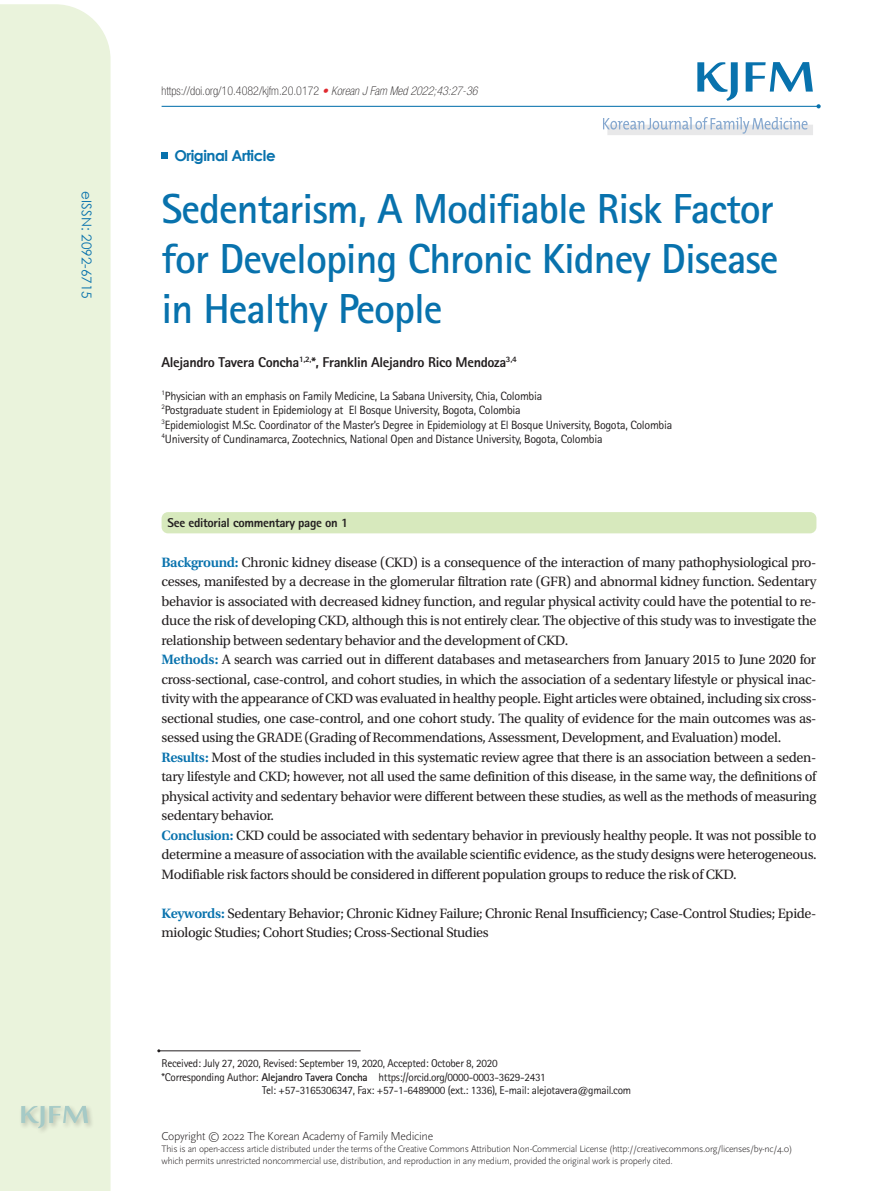
<style>
.page{position:relative;width:893px;height:1191px;background:#fff}
.page>*{position:absolute;margin:0;border:0;box-sizing:border-box;transform-origin:0 0}
.t1{font:700 42px/50.4px "Rotis Sans Serif Std";letter-spacing:-.025em;color:#0872ad;text-align:justify}
.t2{font:700 15px "Century Gothic";letter-spacing:-.03em;color:#0872ad}
.t3{font:14.25px/19.5px "Utopia Std";letter-spacing:-.025em;color:#231f20}
.t4{font:800 14.25px "Rotis Sans Serif Std";letter-spacing:-.025em;color:#231f20}
.t5{font:13.5px "Century Gothic";color:#0872ad}
.t6{font:800 12.75px "Rotis Sans Serif Std";letter-spacing:-.025em;color:#231f20}
.t7{font:12px/14.4px "Rotis Sans Serif Std";letter-spacing:-.025em;color:#231f20}
.t8{font:100 condensed 12px "Helvetica Neue LT Std";color:#231f20}
.t9{font:300 12px "Scala Sans";letter-spacing:-.025em;color:#231f20}
.t10{font:11.25px "Rotis Sans Serif Std";letter-spacing:-.025em;color:#231f20}
.t11{font:300 9.75px/11.7px "Scala Sans";letter-spacing:-.025em;color:#231f20}
.s1{font-style:italic;color:#e02a30}
.s2{font-style:italic}
.s3{font-weight:600;color:#0872ad}
.s4{font-weight:700}
</style>
<div class="page">
<div style="left:0;top:4px;width:111px;height:1187px;background:#eaf3dc"></div>
<hr style="left:162px;top:106px;width:657px;height:1px;background:#0872ad">
<svg style="left:697px;top:62px;width:124px;height:46px"></svg>
<div style="left:607px;top:125px;width:206px;height:10px;background:#e8e8e9"></div>
<svg style="left:603px;top:117px;width:204px;height:17px"></svg>
<div style="left:19px;top:1103px;width:76px;height:31px;background:#231f20;opacity:.75"></div>
<svg style="left:21px;top:1106px;width:67px;height:22px"></svg>
<div style="left:162px;top:512px;width:654px;height:21px;background:#d7e9bd;border-radius:6px"></div>
<hr style="left:159px;top:1050px;width:202px;height:1px;background:#231f20">
<div style="left:162px;top:152px;width:6px;height:7px;background:#0872ad"></div>
<p class="t5" style="left:96px;top:191px;width:109px;rotate:90deg">eISSN: 2092-6715</p>
<p class="t8" style="left:162px;top:84px;width:317px">https://doi.org/10.4082/kjfm.20.0172 <span class="s1">•</span> <span class="s2">Korean J Fam Med 2022;43:27-36</span></p>
<p class="t2" style="left:174px;top:144px;width:103px">Original Article</p>
<h1 class="t1" style="left:162px;top:182px;width:618px">Sedentarism, A Modifiable Risk Factor for Developing Chronic Kidney Disease in Healthy People</h1>
<p class="t4" style="left:162px;top:353px;width:357px">Alejandro Tavera Concha<sup>1,2,</sup>*, Franklin Alejandro Rico Mendoza<sup>3,4</sup></p>
<p class="t7" style="left:162px;top:388px;width:512px"><sup>1</sup>Physician with an emphasis on Family Medicine, La Sabana University, Chia, Colombia<br><sup>2</sup>Postgraduate student in Epidemiology at El Bosque University, Bogota, Colombia<br><sup>3</sup>Epidemiologist M.Sc. Coordinator of the Master’s Degree in Epidemiology at El Bosque University, Bogota, Colombia <sup>4</sup>University of Cundinamarca, Zootechnics, National Open and Distance University, Bogota, Colombia</p>
<p class="t6" style="left:168px;top:514px;width:182px">See editorial commentary page on 1</p>
<p class="t3" style="left:162px;top:553px;width:656px"><span class="s3">Background:</span> Chronic kidney disease (CKD) is a consequence of the interaction of many pathophysiological pro&shy;cesses, manifested by a decrease in the glomerular filtration rate (GFR) and abnormal kidney function. Sedentary behavior is associated with decreased kidney function, and regular physical activity could have the potential to re&shy;duce the risk of developing CKD, although this is not entirely clear. The objective of this study was to investigate the relationship between sedentary behavior and the development of CKD.<br><span class="s3">Methods:</span> A search was carried out in different databases and metasearchers from January 2015 to June 2020 for cross-sectional, case-control, and cohort studies, in which the association of a sedentary lifestyle or physical inac&shy;tivity with the appearance of CKD was evaluated in healthy people. Eight articles were obtained, including six cross&shy;sectional studies, one case-control, and one cohort study. The quality of evidence for the main outcomes was as&shy;sessed using the GRADE (Grading of Recommendations, Assessment, Development, and Evaluation) model.<br><span class="s3">Results:</span> Most of the studies included in this systematic review agree that there is an association between a seden&shy;tary lifestyle and CKD; however, not all used the same definition of this disease, in the same way, the definitions of physical activity and sedentary behavior were different between these studies, as well as the methods of measuring sedentary behavior.<br><span class="s3">Conclusion:</span> CKD could be associated with sedentary behavior in previously healthy people. It was not possible to determine a measure of association with the available scientific evidence, as the study designs were heterogeneous.<br>Modifiable risk factors should be considered in different population groups to reduce the risk of CKD.</p>
<p class="t3" style="left:162px;top:903px;width:656px"><span class="s3">Keywords:</span> Sedentary Behavior; Chronic Kidney Failure; Chronic Renal Insufficiency; Case-Control Studies; Epide&shy;miologic Studies; Cohort Studies; Cross-Sectional Studies</p>
<p class="t10" style="left:162px;top:1057px;width:338px">Received: July 27, 2020, Revised: September 19, 2020, Accepted: October 8, 2020</p>
<p class="t10" style="left:162px;top:1070px;width:386px">*Corresponding Author: <span class="s4">Alejandro Tavera Concha</span> https://orcid.org/0000-0003-3629-2431</p>
<p class="t10" style="left:262px;top:1084px;width:371px">Tel: +57-3165306347, Fax: +57-1-6489000 (ext.: 1336), E-mail: alejotavera@gmail.com</p>
<p class="t9" style="left:162px;top:1129px;width:273px">Copyright © 2022 The Korean Academy of Family Medicine</p>
<p class="t11" style="left:162px;top:1143px;width:632px">This is an open-access article distributed under the terms of the Creative Commons Attribution Non-Commercial License (http://creativecommons.org/licenses/by-nc/4.0) which permits unrestricted noncommercial use, distribution, and reproduction in any medium, provided the original work is properly cited.</p>
</div>
